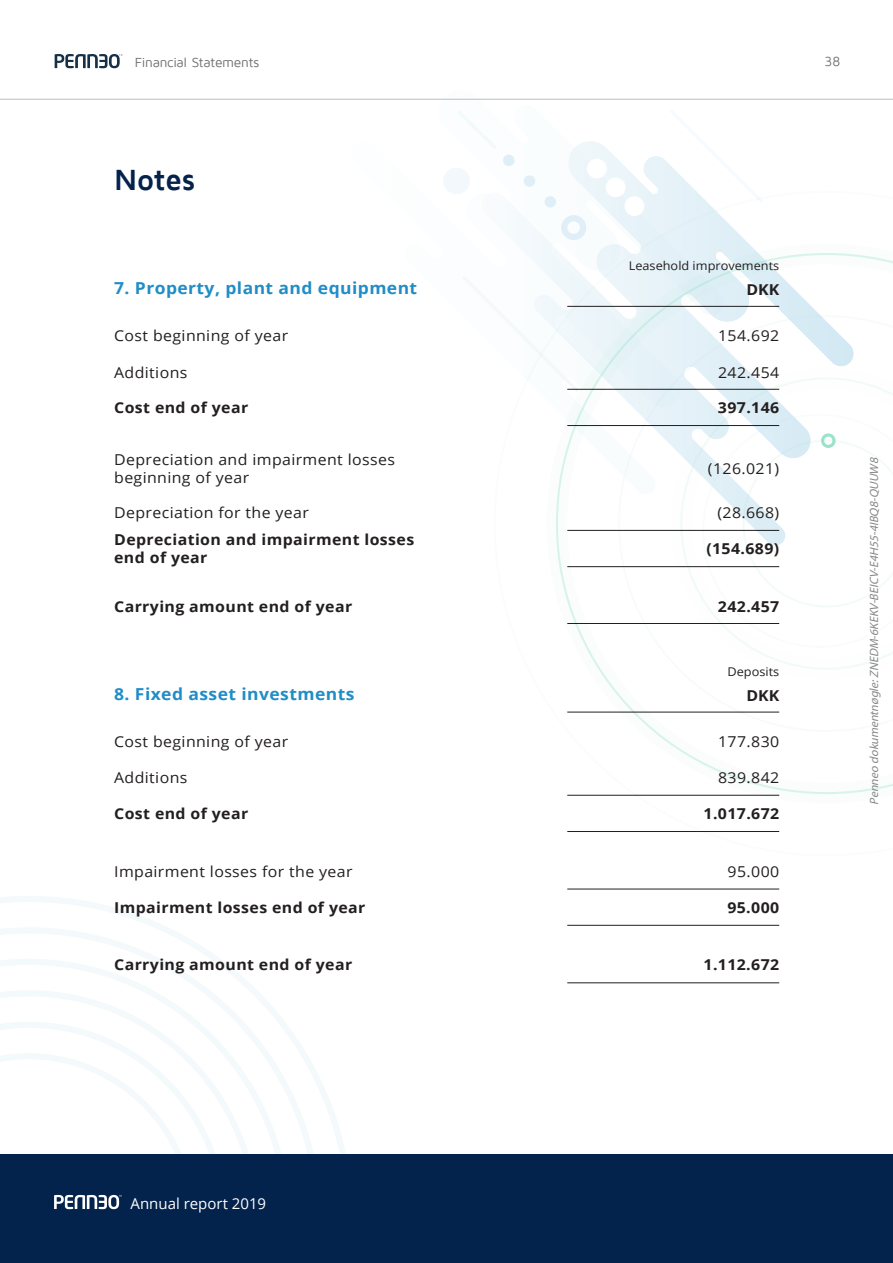
<style>
.page{position:relative;width:893px;height:1263px;background:#fff}
.page>*{position:absolute;margin:0;border:0;box-sizing:border-box;transform-origin:0 0}
.t1{font:700 30px "Maven Pro";letter-spacing:-.01em;color:#03224c}
.t2{font:700 16.5px "Open Sans";letter-spacing:.025em;color:#208dc7;scale:1.06 1}
.t3{font:15px/18px "Open Sans";letter-spacing:.025em;color:#231f20;scale:1.06 1}
.t4{font:700 15px/18px "Open Sans";letter-spacing:.025em;color:#231f20;scale:1.06 1}
.t5{font:15px "Open Sans";color:#fff}
.t6{font:13.5px "Maven Pro";letter-spacing:-.015em;color:#6d6e71}
.t7{font:italic 12px "Myriad Pro";color:#888}
.t8{font:12px "Open Sans";color:#231f20;scale:1.06 1}
</style>
<div class="page">
<svg style="left:0;top:896px;width:345px;height:258px"></svg>
<svg style="left:0;top:927px;width:321px;height:227px"></svg>
<svg style="left:259px;top:959px;width:31px;height:94px"></svg>
<svg style="left:0;top:945px;width:259px;height:108px"></svg>
<svg style="left:507px;top:141px;width:163px;height:50px"></svg>
<svg style="left:458px;top:111px;width:38px;height:38px"></svg>
<svg style="left:606px;top:177px;width:38px;height:14px"></svg>
<div style="left:587px;top:159px;width:20px;height:19px;background:#fff;border-radius:10px"></div>
<svg style="left:503px;top:155px;width:33px;height:32px"></svg>
<svg style="left:670px;top:165px;width:26px;height:26px"></svg>
<svg style="left:463px;top:276px;width:31px;height:33px"></svg>
<div style="left:443px;top:168px;width:27px;height:26px;background:#f2f8fb;border-radius:50%"></div>
<svg style="left:494px;top:191px;width:286px;height:641px"></svg>
<svg style="left:547px;top:244px;width:346px;height:559px"></svg>
<svg style="left:702px;top:414px;width:191px;height:234px"></svg>
<div style="left:0;top:1154px;width:893px;height:109px;background:#03224c"></div>
<svg style="left:0;top:1053px;width:295px;height:157px"></svg>
<hr style="left:0;top:99px;width:893px;height:1px;background:#bcbdc0">
<svg style="left:55px;top:54px;width:67px;height:14px"></svg>
<hr style="left:567px;top:795px;width:212px;height:1px;background:#231f20">
<hr style="left:567px;top:831px;width:212px;height:1px;background:#231f20">
<hr style="left:567px;top:712px;width:212px;height:1px;background:#231f20">
<hr style="left:567px;top:389px;width:212px;height:1px;background:#231f20">
<hr style="left:567px;top:530px;width:212px;height:1px;background:#231f20">
<hr style="left:567px;top:425px;width:212px;height:1px;background:#231f20">
<hr style="left:567px;top:566px;width:212px;height:1px;background:#231f20">
<hr style="left:567px;top:623px;width:212px;height:1px;background:#231f20">
<hr style="left:567px;top:306px;width:212px;height:1px;background:#231f20">
<hr style="left:567px;top:889px;width:212px;height:1px;background:#231f20">
<hr style="left:567px;top:925px;width:212px;height:1px;background:#231f20">
<hr style="left:567px;top:982px;width:212px;height:1px;background:#231f20">
<p class="t6" style="left:135px;top:58px;width:126px">Financial Statements</p>
<p class="t6" style="left:824px;top:57px;width:17px">38</p>
<h1 class="t1" style="left:114px;top:168px;width:83px">Notes</h1>
<p class="t8" style="left:629px;top:260px;width:143px">Leasehold improvements</p>
<p class="t2" style="left:114px;top:282px;width:287px">7. Property, plant and equipment</p>
<p class="t3" style="left:114px;top:328px;width:166px">Cost beginning of year</p>
<p class="t4" style="left:746px;top:282px;width:33px">DKK</p>
<p class="t3" style="left:718px;top:328px;width:59px">154.692</p>
<p class="t3" style="left:114px;top:364px;width:71px">Additions</p>
<p class="t3" style="left:718px;top:364px;width:59px">242.454</p>
<p class="t4" style="left:114px;top:400px;width:128px">Cost end of year</p>
<p class="t4" style="left:718px;top:400px;width:59px">397.146</p>
<p class="t3" style="left:114px;top:452px;width:266px">Depreciation and impairment losses beginning of year</p>
<p class="t3" style="left:114px;top:505px;width:185px">Depreciation for the year</p>
<p class="t4" style="left:114px;top:532px;width:285px">Depreciation and impairment losses end of year</p>
<p class="t4" style="left:114px;top:599px;width:226px">Carrying amount end of year</p>
<p class="t2" style="left:114px;top:687px;width:228px">8. Fixed asset investments</p>
<p class="t3" style="left:114px;top:733px;width:166px">Cost beginning of year</p>
<p class="t3" style="left:114px;top:769px;width:71px">Additions</p>
<p class="t4" style="left:114px;top:806px;width:128px">Cost end of year</p>
<p class="t3" style="left:708px;top:461px;width:69px">(126.021)</p>
<p class="t3" style="left:717px;top:505px;width:60px">(28.668)</p>
<p class="t4" style="left:706px;top:541px;width:70px">(154.689)</p>
<p class="t4" style="left:718px;top:599px;width:59px">242.457</p>
<p class="t8" style="left:727px;top:666px;width:50px">Deposits</p>
<p class="t4" style="left:746px;top:688px;width:33px">DKK</p>
<p class="t3" style="left:718px;top:733px;width:59px">177.830</p>
<p class="t3" style="left:718px;top:769px;width:59px">839.842</p>
<p class="t4" style="left:704px;top:806px;width:73px">1.017.672</p>
<p class="t7" style="left:869px;top:805px;width:350px;rotate:-90deg">Penneo dokumentnøgle:ZNEDM-6KEKV-BEICV-E4H55-4IBQ8-QUUW8</p>
<p class="t3" style="left:114px;top:863px;width:226px">Impairment losses for the year</p>
<p class="t4" style="left:114px;top:900px;width:238px">Impairment losses end of year</p>
<p class="t3" style="left:728px;top:863px;width:50px">95.000</p>
<p class="t4" style="left:727px;top:900px;width:50px">95.000</p>
<p class="t4" style="left:114px;top:957px;width:226px">Carrying amount end of year</p>
<p class="t4" style="left:703px;top:957px;width:73px">1.112.672</p>
<p class="t5" style="left:131px;top:1197px;width:137px">Annual report 2019</p>
</div>
